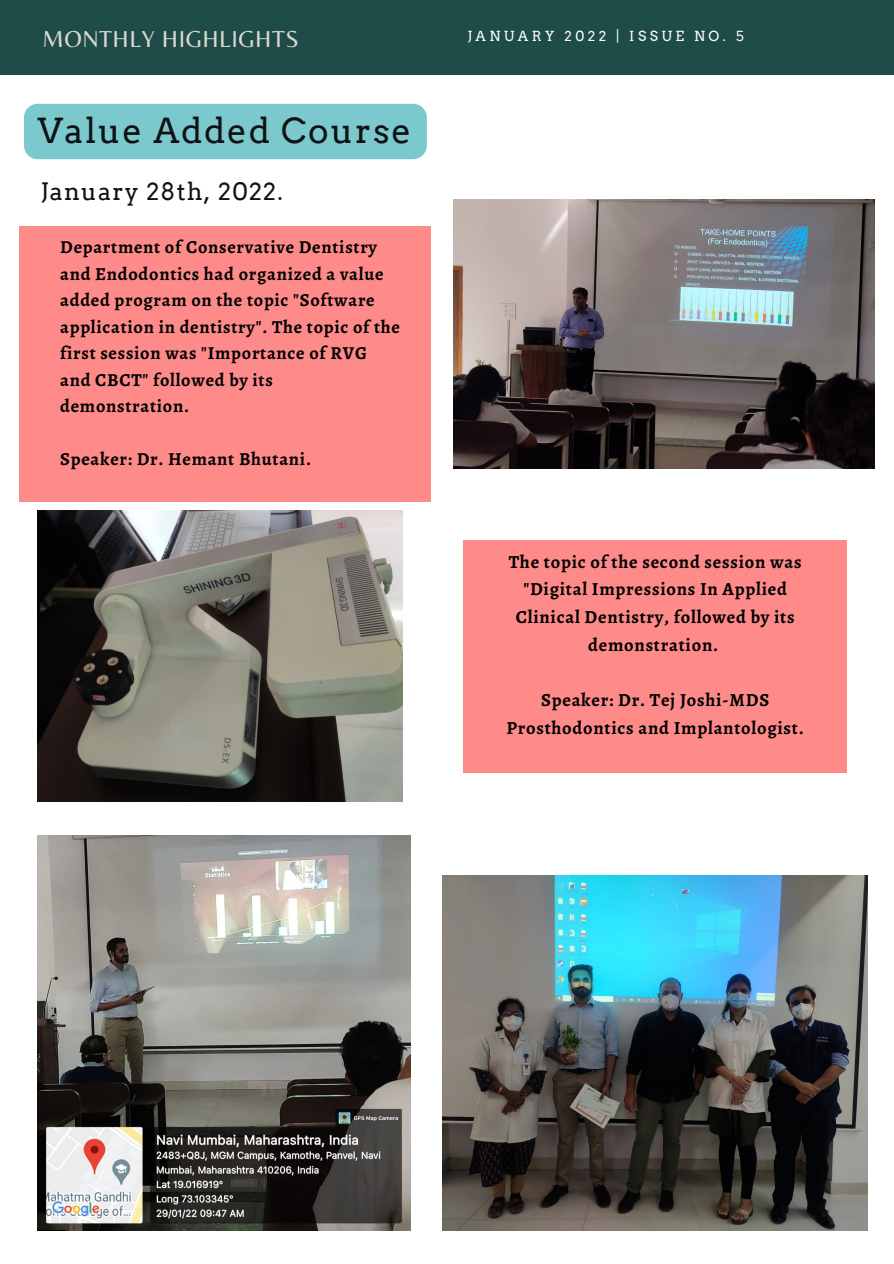
<style>
.page{position:relative;width:894px;height:1264px;background:#fff}
.page>*{position:absolute;margin:0;border:0;box-sizing:border-box;transform-origin:0 0}
.t1{font:34.5px "Arvo";letter-spacing:.05em;color:#101114}
.t2{font:24px "Arvo";letter-spacing:.05em;color:#101114}
.t3{font:24px "Belleza";letter-spacing:.02em;color:#dcd8d0}
.t4{font:700 18.45px/27.6px "Alegreya";letter-spacing:.04em;color:#000;text-align:center}
.t5{font:700 18.3px/26.4px "Alegreya";letter-spacing:.04em;color:#000}
.t6{font:13.95px "Arvo";letter-spacing:.25em;color:#fff}
</style>
<div class="page">
<div style="left:0;top:0;width:893px;height:74px;background:#1e4c48"></div>
<img style="left:38px;top:510px;width:365px;height:291px">
<img style="left:38px;top:835px;width:372px;height:395px">
<img style="left:443px;top:875px;width:424px;height:355px">
<img style="left:453px;top:200px;width:421px;height:268px">
<div style="left:24px;top:104px;width:403px;height:55px;background:#7bc9cc"></div>
<div style="left:20px;top:226px;width:410px;height:276px;background:#ff8a8a"></div>
<div style="left:463px;top:541px;width:383px;height:231px;background:#ff8a8a"></div>
<h2 class="t3" style="left:43px;top:25px;width:257px">MONTHLY HIGHLIGHTS</h2>
<h1 class="t1" style="left:38px;top:110px;width:375px">Value Added Course</h1>
<h2 class="t2" style="left:41px;top:177px;width:243px">January 28th, 2022.</h2>
<p class="t5" style="left:60px;top:234px;width:341px">Department of Conservative Dentistry and Endodontics had organized a value added program on the topic "Software application in dentistry". The topic of the first session was "Importance of RVG and CBCT" followed by its demonstration.</p>
<p class="t5" style="left:60px;top:445px;width:252px">Speaker: Dr. Hemant Bhutani.</p>
<p class="t6" style="left:467px;top:28px;width:278px">JANUARY 2022 | ISSUE NO. 5</p>
<p class="t4" style="left:508px;top:547px;width:294px">The topic of the second session was "Digital Impressions In Applied<br>Clinical Dentistry, followed by its demonstration.</p>
<p class="t4" style="left:506px;top:686px;width:299px">Speaker: Dr. Tej Joshi-MDS<br>Prosthodontics and Implantologist.</p>
</div>
